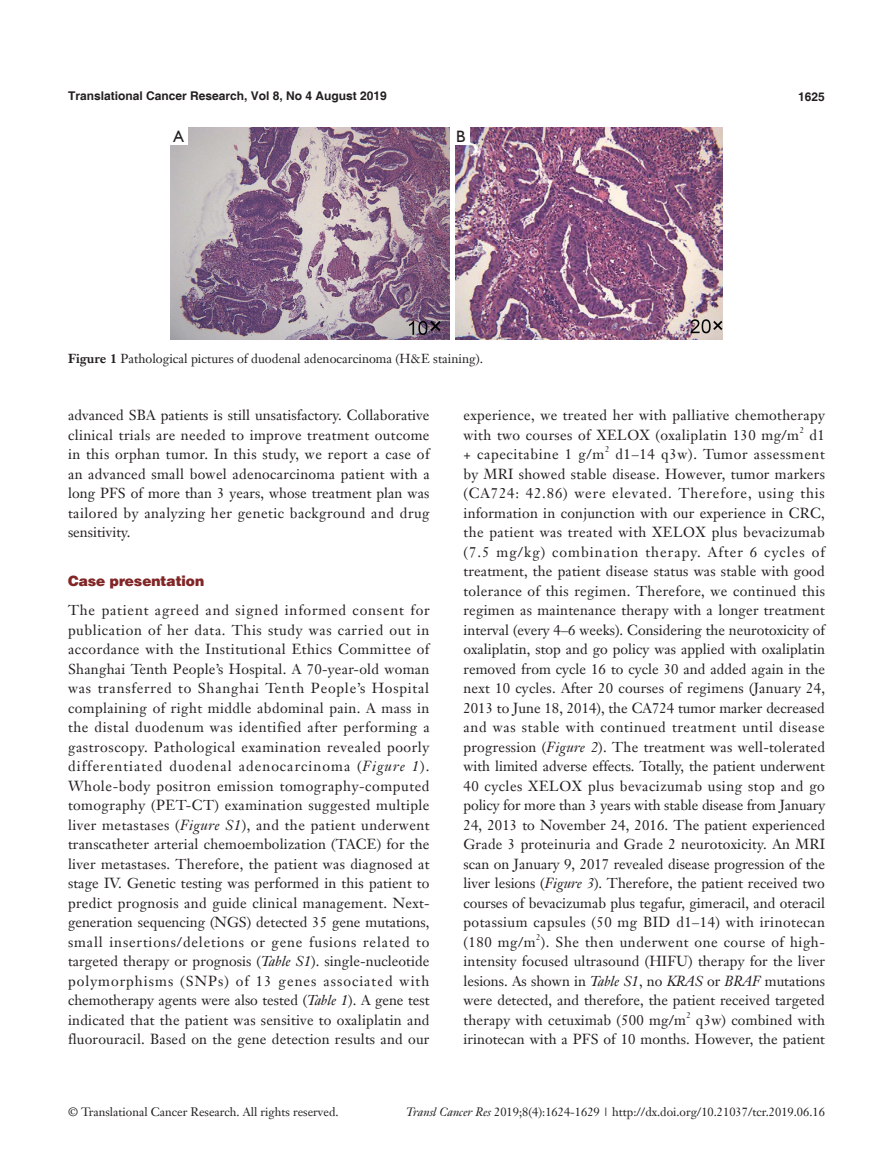
<style>
.page{position:relative;width:893px;height:1170px;background:#fff}
.page>*{position:absolute;margin:0;border:0;box-sizing:border-box;transform-origin:0 0}
.t1{font:16.5px "Humanist 521 BT";color:#231f20}
.t2{font:14.25px/19.5px "Janson Text LT";letter-spacing:.025em;color:#231f20;text-align:justify}
.t3{font:14.25px/19.5px "Janson Text LT";letter-spacing:.005em;color:#231f20;text-align:right}
.t4{font:14.25px "Janson Text LT";letter-spacing:.045em;color:#231f20}
.一级标题-6_5{font:900 14.25px "Helvetica";color:#812627}
.t5{font:12.75px "Janson Text LT";color:#231f20}
.t6{font:12px "Janson Text LT";color:#231f20}
.t7{font:700 12px "Helvetica";color:#231f20}
.t8{font:8.25px "Janson Text LT";color:#231f20}
.s1{font-weight:700}
.s2{font-style:italic}
</style>
<div class="page">
<img style="left:170px;top:128px;width:553px;height:212px">
<div style="left:170px;top:128px;width:17px;height:17px;background:#fff"></div>
<div style="left:453px;top:128px;width:17px;height:17px;background:#fff"></div>
<div style="left:450px;top:128px;width:5px;height:212px;background:#fff"></div>
<p class="t7" style="left:68px;top:88px;width:320px">Translational Cancer Research, Vol 8, No 4 August 2019</p>
<p class="t7" style="left:798px;top:89px;width:28px">1625</p>
<p class="t1" style="left:174px;top:126px;width:12px">A</p>
<p class="t1" style="left:456px;top:126px;width:11px">B</p>
<p class="t5" style="left:68px;top:351px;width:417px"><span class="s1">Figure 1</span> Pathological pictures of duodenal adenocarcinoma (H&amp;E staining).</p>
<p class="t2" style="left:68px;top:405px;width:363px">advanced SBA patients is still unsatisfactory. Collaborative clinical trials are needed to improve treatment outcome in this orphan tumor. In this study, we report a case of an advanced small bowel adenocarcinoma patient with a long PFS of more than 3 years, whose treatment plan was tailored by analyzing her genetic background and drug sensitivity.</p>
<p class="一级标题-6_5" style="left:68px;top:571px;width:138px">Case presentation</p>
<p class="t2" style="left:68px;top:600px;width:363px">The patient agreed and signed informed consent for publication of her data. This study was carried out in accordance with the Institutional Ethics Committee of Shanghai Tenth People’s Hospital. A 70-year-old woman was transferred to Shanghai Tenth People’s Hospital complaining of right middle abdominal pain. A mass in the distal duodenum was identified after performing a gastroscopy. Pathological examination revealed poorly differentiated duodenal adenocarcinoma (<span class="s2">Figure 1</span>).<br>Whole-body positron emission tomography-computed tomography (PET-CT) examination suggested multiple liver metastases (<span class="s2">Figure S1</span>), and the patient underwent transcatheter arterial chemoembolization (TACE) for the liver metastases. Therefore, the patient was diagnosed at stage IV. Genetic testing was performed in this patient to predict prognosis and guide clinical management. Next&shy;generation sequencing (NGS) detected 35 gene mutations, small insertions/deletions or gene fusions related to targeted therapy or prognosis (<span class="s2">Table S1</span>). single-nucleotide polymorphisms (SNPs) of 13 genes associated with chemotherapy agents were also tested (<span class="s2">Table 1</span>). A gene test indicated that the patient was sensitive to oxaliplatin and fluorouracil. Based on the gene detection results and our</p>
<p class="t2" style="left:463px;top:405px;width:363px">experience, we treated her with palliative chemotherapy with two courses of XELOX (oxaliplatin 130 mg/m</p>
<p class="t8" style="left:800px;top:424px;width:6px">2</p>
<p class="t2" style="left:809px;top:425px;width:17px">d1</p>
<p class="t4" style="left:463px;top:445px;width:142px">+ capecitabine 1 g/m</p>
<p class="t8" style="left:605px;top:444px;width:6px">2</p>
<p class="t2" style="left:463px;top:444px;width:363px;text-indent:152px">d1–14 q3w). Tumor assessment by MRI showed stable disease. However, tumor markers (CA724: 42.86) were elevated. Therefore, using this information in conjunction with our experience in CRC, the patient was treated with XELOX plus bevacizumab (7.5 mg/kg) combination therapy. After 6 cycles of treatment, the patient disease status was stable with good tolerance of this regimen. Therefore, we continued this regimen as maintenance therapy with a longer treatment interval (every 4–6 weeks). Considering the neurotoxicity of oxaliplatin, stop and go policy was applied with oxaliplatin removed from cycle 16 to cycle 30 and added again in the next 10 cycles. After 20 courses of regimens (January 24, 2013 to June 18, 2014), the CA724 tumor marker decreased and was stable with continued treatment until disease progression (<span class="s2">Figure 2</span>). The treatment was well-tolerated with limited adverse effects. Totally, the patient underwent 40 cycles XELOX plus bevacizumab using stop and go policy for more than 3 years with stable disease from January 24, 2013 to November 24, 2016. The patient experienced Grade 3 proteinuria and Grade 2 neurotoxicity. An MRI scan on January 9, 2017 revealed disease progression of the liver lesions (<span class="s2">Figure 3</span>). Therefore, the patient received two courses of bevacizumab plus tegafur, gimeracil, and oteracil potassium capsules (50 mg BID d1–14) with irinotecan (180 mg/m ). She then underwent one course of high-</p>
<p class="t8" style="left:536px;top:931px;width:6px">2</p>
<p class="t2" style="left:463px;top:951px;width:363px">intensity focused ultrasound (HIFU) therapy for the liver lesions. As shown in <span class="s2">Table S1</span>, no <span class="s2">KRAS</span> or <span class="s2">BRAF</span> mutations were detected, and therefore, the patient received targeted therapy with cetuximab (500 mg/m</p>
<p class="t8" style="left:686px;top:1009px;width:6px">2</p>
<p class="t3" style="left:463px;top:1010px;width:363px">q3w) combined with<br>irinotecan with a PFS of 10 months. However, the patient</p>
<p class="t6" style="left:68px;top:1104px;width:272px">© Translational Cancer Research. All rights reserved.</p>
<p class="t6" style="left:406px;top:1104px;width:420px"><span class="s2">Transl Cancer Res</span> 2019;8(4):1624-1629 | http://dx.doi.org/10.21037/tcr.2019.06.16</p>
</div>
